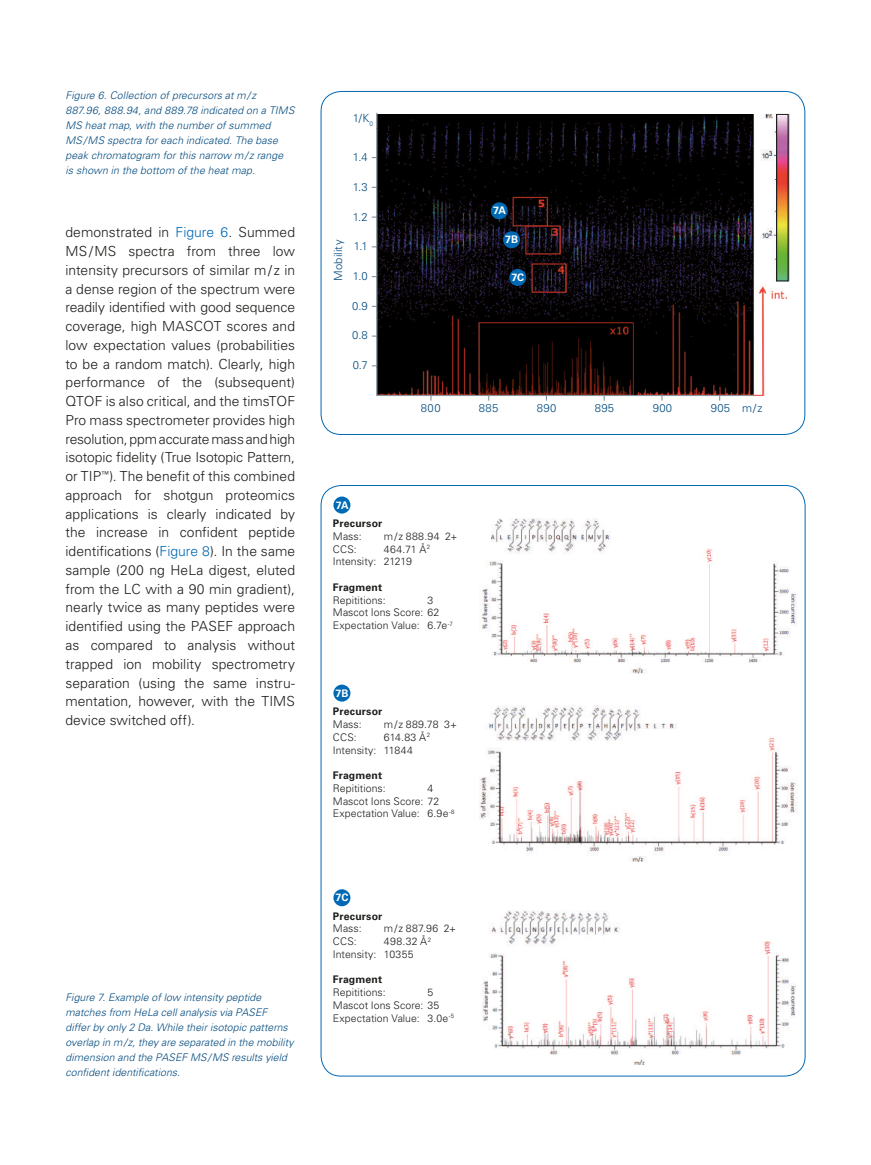
<style>
.page{position:relative;width:871px;height:1165px;background:#fff}
.page>*{position:absolute;margin:0;border:0;box-sizing:border-box;transform-origin:0 0}
.t1{font:300 13.8px/18.8px "Univers LT Std";color:#1d1d1b;text-align:justify}
.t2{font:300 11.25px "Univers LT Std";letter-spacing:.03em;color:#004a7f}
.t3{font:italic 300 10.5px/15px "Univers LT Std";letter-spacing:.01em;color:#004a7f}
.t4{font:300 10.5px/12.8px "Univers LT Std";letter-spacing:.005em;color:#1d1d1b}
.t5{font:700 10.5px "Univers LT Std";letter-spacing:.015em;color:#1d1d1b}
.t6{font:700 10.5px "Univers LT Std";letter-spacing:-.005em;color:#fff}
.s1{color:#0069b4}
</style>
<div class="page">
<img style="left:754px;top:114px;width:36px;height:281px">
<svg style="left:376px;top:112px;width:378px;height:284px;background:#0d090b"></svg>
<div style="left:776px;top:114px;width:12px;height:167px;border:1px solid #1d1d1b"></div>
<img style="left:481px;top:518px;width:315px;height:155px">
<img style="left:479px;top:705px;width:319px;height:156px">
<img style="left:483px;top:910px;width:313px;height:154px">
<div style="left:333px;top:496px;width:17px;height:17px;background:#0069b4;border-radius:50%"></div>
<div style="left:491px;top:202px;width:17px;height:17px;background:#0069b4;border-radius:50%"></div>
<div style="left:333px;top:684px;width:17px;height:17px;background:#0069b4;border-radius:50%"></div>
<div style="left:503px;top:231px;width:17px;height:17px;background:#0069b4;border-radius:50%"></div>
<div style="left:333px;top:889px;width:17px;height:17px;background:#0069b4;border-radius:50%"></div>
<div style="left:509px;top:269px;width:17px;height:17px;background:#0069b4;border-radius:50%"></div>
<p class="t3" style="left:65px;top:88px;width:230px">Figure 6. Collection of precursors at m/ z<br>887.96, 888.94, and 889.78 indicated on a TIMS MS heat map, with the number of summed MS/MS spectra for each indicated. The base peak chromatogram for this narrow m/ z range<br>is shown in the bottom of the heat map.</p>
<p class="t1" style="left:65px;top:223px;width:231px">demonstrated in <span class="s1">Figure 6</span>. Summed MS/MS spectra from three low intensity precursors of similar m/ z in a dense region of the spectrum were readily identified with good sequence coverage, high MASCOT scores and low expectation values (probabilities to be a random match). Clearly, high performance of the (subsequent)<br>QTOF is also critical, and the timsTOF Pro mass spectrometer provides high resolution, ppm accurate mass and high isotopic fidelity (True Isotopic Pattern, or TIP<sup>™</sup>). The benefit of this combined approach for shotgun proteomics applications is clearly indicated by the increase in confident peptide identifications (<span class="s1">Figure 8</span>). In the same sample (200 ng HeLa digest, eluted from the LC with a 90 min gradient), nearly twice as many peptides were identified using the PASEF approach as compared to analysis without trapped ion mobility spectrometry separation (using the same instru&shy;mentation, however, with the TIMS device switched off).</p>
<p class="t3" style="left:66px;top:990px;width:230px">Figure 7. Example of low intensity peptide matches from HeLa cell analysis via PASEF differ by only 2 Da. While their isotopic patterns overlap in m/z, they are separated in the mobility dimension and the PASEF MS/MS results yield confident identifications.</p>
<p class="t2" style="left:353px;top:111px;width:22px">1/K<sub>0</sub></p>
<p class="t2" style="left:353px;top:150px;width:17px">1.4</p>
<p class="t2" style="left:353px;top:180px;width:17px">1.3</p>
<p class="t2" style="left:331px;top:281px;width:43px;rotate:-90deg">Mobility</p>
<p class="t2" style="left:353px;top:210px;width:17px">1.2</p>
<p class="t2" style="left:354px;top:239px;width:16px">1.1</p>
<p class="t2" style="left:353px;top:269px;width:16px">1.0</p>
<p class="t2" style="left:352px;top:299px;width:17px">0.9</p>
<p class="t2" style="left:352px;top:328px;width:17px">0.8</p>
<p class="t2" style="left:353px;top:358px;width:17px">0.7</p>
<p class="t6" style="left:336px;top:498px;width:14px">7A</p>
<p class="t6" style="left:493px;top:204px;width:14px">7A</p>
<p class="t6" style="left:505px;top:233px;width:14px">7B</p>
<p class="t6" style="left:511px;top:271px;width:14px">7C</p>
<p class="t2" style="left:421px;top:401px;width:21px">800</p>
<p class="t2" style="left:479px;top:401px;width:21px">885</p>
<p class="t2" style="left:537px;top:401px;width:21px">890</p>
<p class="t2" style="left:595px;top:401px;width:21px">895</p>
<p class="t2" style="left:653px;top:401px;width:21px">900</p>
<p class="t2" style="left:711px;top:401px;width:53px">905 m/z</p>
<p class="t5" style="left:333px;top:517px;width:51px">Precursor</p>
<p class="t4" style="left:333px;top:529px;width:30px">Mass:</p>
<p class="t4" style="left:384px;top:529px;width:75px">m/z 888.94 2+</p>
<p class="t4" style="left:333px;top:542px;width:25px">CCS:</p>
<p class="t4" style="left:333px;top:542px;width:99px;text-indent:51px">464.71 Å<sup>2<br></sup>Intensity: 21219</p>
<p class="t5" style="left:333px;top:581px;width:51px">Fragment</p>
<p class="t4" style="left:333px;top:593px;width:54px">Repititions:</p>
<p class="t4" style="left:333px;top:593px;width:121px;text-indent:95px">3<br>Mascot Ions Score: 62<br>Expectation Value: 6.7e<sup>-7</sup></p>
<p class="t6" style="left:336px;top:686px;width:14px">7B</p>
<p class="t5" style="left:333px;top:705px;width:51px">Precursor</p>
<p class="t4" style="left:333px;top:717px;width:30px">Mass:</p>
<p class="t4" style="left:384px;top:717px;width:75px">m/z 889.78 3+</p>
<p class="t4" style="left:333px;top:730px;width:25px">CCS:</p>
<p class="t4" style="left:333px;top:730px;width:99px;text-indent:51px">614.83 Å<sup>2<br></sup>Intensity: 11844</p>
<p class="t5" style="left:333px;top:769px;width:51px">Fragment</p>
<p class="t4" style="left:333px;top:781px;width:54px">Repititions:</p>
<p class="t4" style="left:333px;top:781px;width:123px;text-indent:95px">4<br>Mascot Ions Score: 72<br>Expectation Value: 6.9e<sup>-8</sup></p>
<p class="t6" style="left:336px;top:891px;width:14px">7C</p>
<p class="t5" style="left:333px;top:909px;width:51px">Precursor</p>
<p class="t4" style="left:333px;top:922px;width:30px">Mass:</p>
<p class="t4" style="left:384px;top:922px;width:74px">m/z 887.96 2+</p>
<p class="t4" style="left:333px;top:934px;width:25px">CCS:</p>
<p class="t4" style="left:333px;top:934px;width:100px;text-indent:51px">498.32 Å<sup>2<br></sup>Intensity: 10355</p>
<p class="t5" style="left:333px;top:973px;width:51px">Fragment</p>
<p class="t4" style="left:333px;top:985px;width:54px">Repititions:</p>
<p class="t4" style="left:333px;top:985px;width:123px;text-indent:95px">5<br>Mascot Ions Score: 35<br>Expectation Value: 3.0e<sup>-5</sup></p>
</div>
